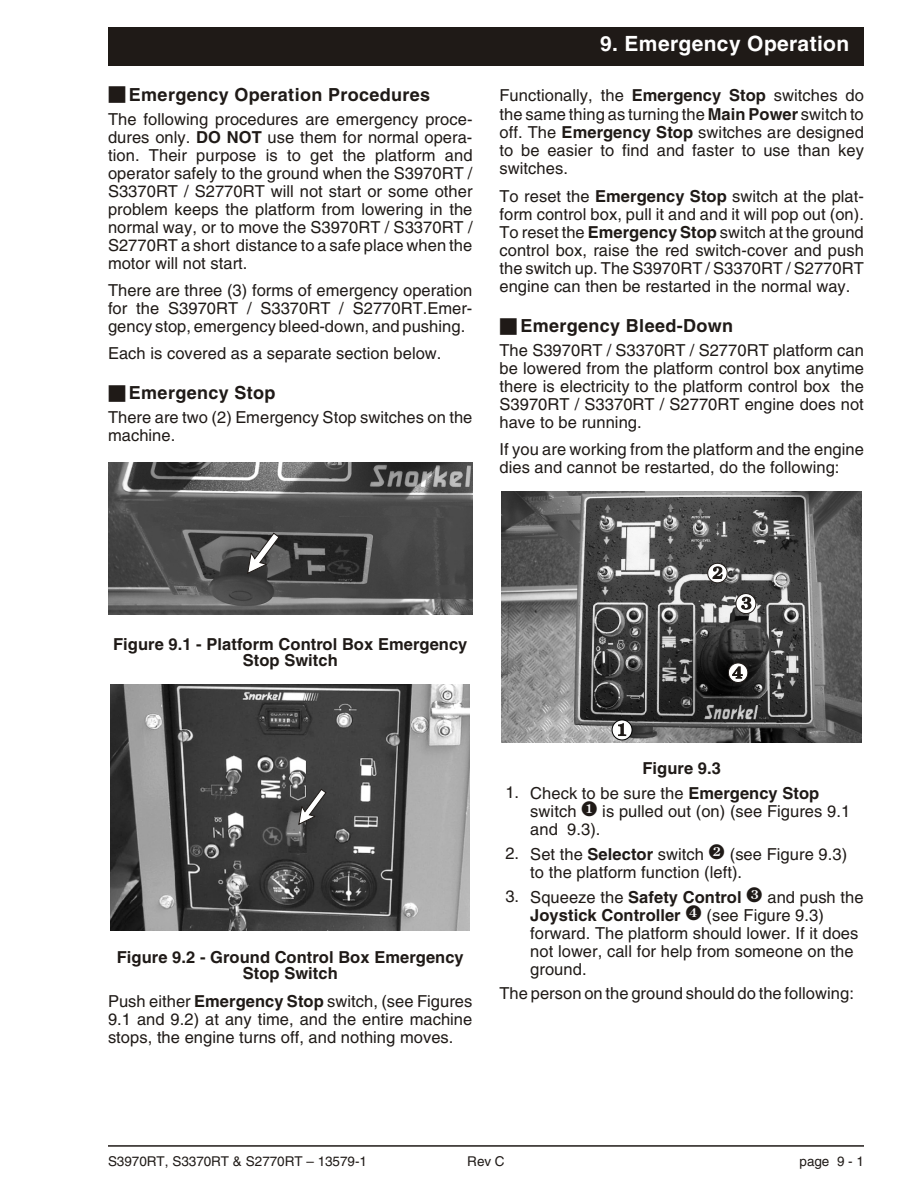
<style>
.page{position:relative;width:918px;height:1188px;background:#fff}
.page>*{position:absolute;margin:0;border:0;box-sizing:border-box;transform-origin:0 0}
.t1{font:700 21px "Helvetica";letter-spacing:.02em;color:#fff}
.t2{font:700 18px "Helvetica";letter-spacing:.02em;color:#1f1a17}
.t3{font:16.5px/18px "Helvetica";letter-spacing:.005em;color:#1f1a17;text-align:justify}
.t4{font:700 16.5px/16.5px "Helvetica";letter-spacing:.005em;color:#1f1a17;text-align:center}
.t5{font:13.5px "Helvetica";letter-spacing:-.005em;color:#1f1a17}
.s1{font-weight:700}
.s2{font-weight:400}
</style>
<div class="page">
<div style="left:108px;top:27px;width:756px;height:39px;background:#1f1a17"></div>
<hr style="left:108px;top:1145px;width:756px;height:2px;background:#1f1a17">
<img style="left:108px;top:462px;width:364px;height:153px">
<svg style="left:247px;top:533px;width:32px;height:41px"></svg>
<img style="left:111px;top:684px;width:359px;height:247px">
<svg style="left:299px;top:789px;width:27px;height:36px"></svg>
<img style="left:501px;top:491px;width:361px;height:251px">
<svg style="left:611px;top:719px;width:22px;height:22px"></svg>
<svg style="left:707px;top:563px;width:21px;height:21px"></svg>
<svg style="left:735px;top:593px;width:22px;height:21px"></svg>
<svg style="left:728px;top:662px;width:21px;height:21px"></svg>
<p class="t2" style="left:108px;top:88px;width:324px">■Emergency Operation Procedures</p>
<p class="t3" style="left:108px;top:112px;width:366px">The fol low ing pro ce dures are emer gency pro ce - dures only. <span class="s1">DO NOT</span> use them for nor mal op er a - tion. Their pur pose is to get the plat form and op er a tor safely to the ground when the S3970RT / S3370RT / S2770RT will not start or some other prob lem keeps the plat form from low er ing in the nor mal way, or to move the S3970RT / S3370RT / S2770RT a short dis tance to a safe place when the mo tor will not start.</p>
<p class="t3" style="left:108px;top:283px;width:366px">There are three (3) forms of emer gency op er a tion for the S3970RT / S3370RT / S2770RT.Emer - gency stop, emer gency bleed-down, and push ing.</p>
<p class="t3" style="left:108px;top:346px;width:335px">Each is cov ered as a sep a rate sec tion be low.</p>
<p class="t2" style="left:108px;top:386px;width:169px">■Emergency Stop</p>
<p class="t3" style="left:108px;top:410px;width:366px">There are two (2) Emer gency Stop switches on the ma chine.</p>
<p class="t1" style="left:600px;top:36px;width:251px">9. Emergency Operation</p>
<p class="t3" style="left:500px;top:88px;width:366px">Func tion ally, the <span class="s1">Emer gency Stop</span> switches do the same thing as turn ing the <span class="s1">Main Power</span> switch to off. The <span class="s1">Emer gency Stop</span> switches are de signed to be eas ier to find and faster to use than key switches.</p>
<p class="t3" style="left:500px;top:189px;width:366px">To re set the <span class="s1">Emer gency Stop</span> switch at the plat - form con trol box, pull it and and it will pop out (on).<br>To re set the <span class="s1">Emer gency Stop</span> switch at the ground con trol box, raise the red switch-cover and push the switch up. The S3970RT / S3370RT / S2770RT en gine can then be re started in the nor mal way.</p>
<p class="t2" style="left:500px;top:319px;width:235px">■Emergency Bleed-Down</p>
<p class="t3" style="left:500px;top:343px;width:366px">The S3970RT / S3370RT / S2770RT plat form can be low ered from the plat form con trol box any time there is elec tric ity to the plat form con trol box the S3970RT / S3370RT / S2770RT en gine does not have to be run ning.</p>
<p class="t3" style="left:500px;top:442px;width:366px">If you are work ing from the plat form and the en gine dies and can not be re started, do the fol low ing:</p>
<p class="t4" style="left:113px;top:637px;width:356px">Figure 9.1 - Platform Control Box Emergency<br>Stop Switch</p>
<p class="t4" style="left:117px;top:950px;width:348px">Figure 9.2 - Ground Control Box Emergency<br>Stop Switch</p>
<p class="t3" style="left:108px;top:994px;width:366px">Push ei ther <span class="s1">Emer gency Stop</span> switch, (see Fig ures 9.1 and 9.2) at any time, and the en tire ma chine stops, the en gine turns off, and noth ing moves.</p>
<p class="t4" style="left:643px;top:762px;width:80px">Figure 9.3</p>
<p class="t3" style="left:530px;top:785px;width:291px;line-height:18.5px;text-indent:-25px">1. Check to be sure the <span class="s1">Emergency Stop </span>switch</p>
<p class="t3" style="left:602px;top:804px;width:249px">is pulled out (on) (see Figures 9.1</p>
<p class="t3" style="left:530px;top:822px;width:72px">and 9.3).</p>
<p class="t3" style="left:505px;top:847px;width:200px">2. Set the <span class="s1">Selector</span> switch</p>
<p class="t3" style="left:530px;top:847px;width:318px;text-indent:200px">(see Figure 9.3) to the platform function (left).</p>
<p class="t4" style="left:505px;top:890px;width:238px"><span class="s2">3. Squeeze the</span> Safety Control</p>
<p class="t3" style="left:768px;top:889px;width:98px">and push the</p>
<p class="t4" style="left:530px;top:909px;width:152px">Joystick Controller</p>
<p class="t3" style="left:530px;top:908px;width:330px;text-align:left;text-indent:176px">(see Figure 9.3) forward. The platform should lower. If it does not lower, call for help from someone on the ground.</p>
<p class="t3" style="left:500px;top:986px;width:356px">The per son on the ground should do the fol low ing:</p>
<p class="t5" style="left:108px;top:1156px;width:261px">S3970RT, S3370RT &amp; S2770RT – 13579-1</p>
<p class="t5" style="left:467px;top:1156px;width:39px">Rev C</p>
<p class="t5" style="left:800px;top:1156px;width:66px">page 9 - 1</p>
</div>
